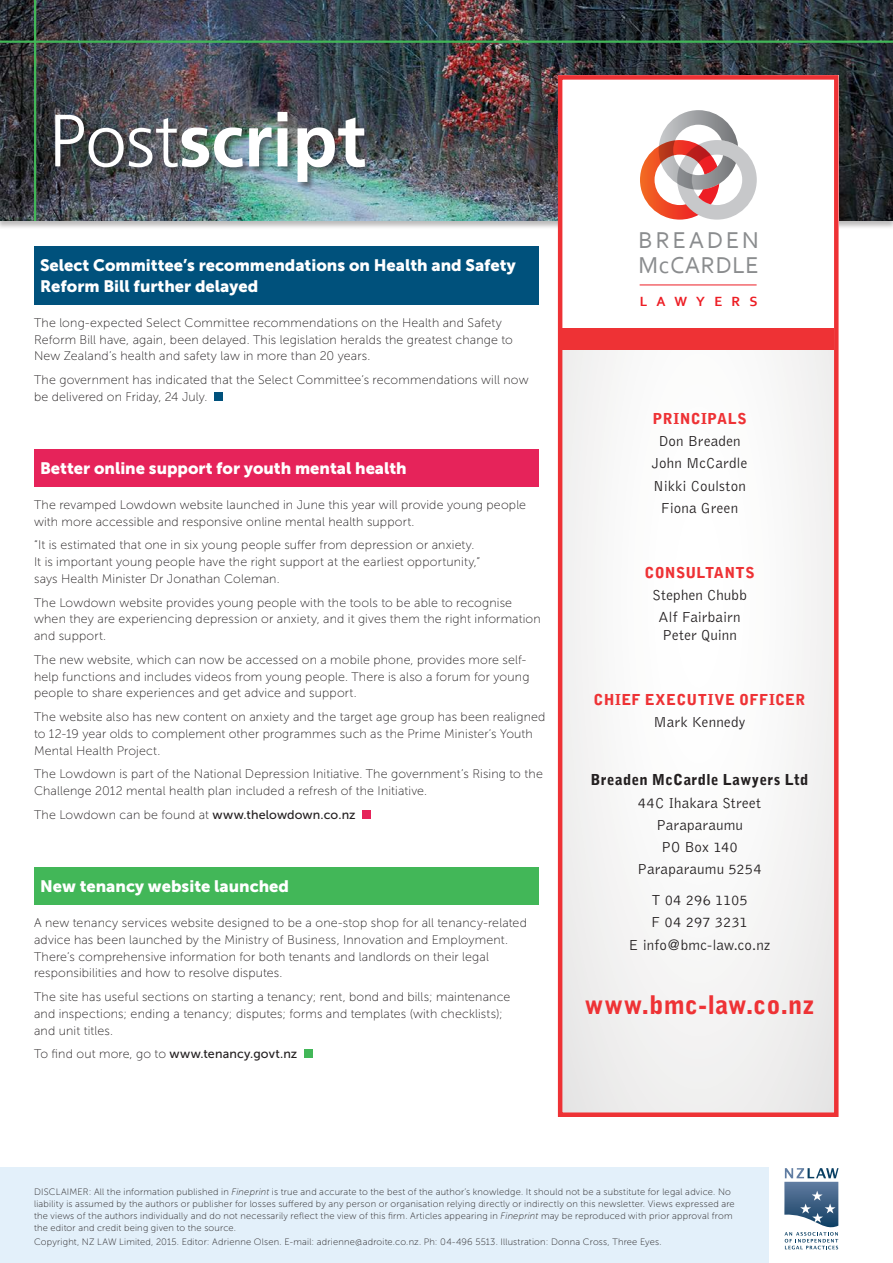
<style>
.page{position:relative;width:893px;height:1263px;background:#fff}
.page>*{position:absolute;margin:0;border:0;box-sizing:border-box;transform-origin:0 0}
.t1{font:700 73.95px "Frutiger";letter-spacing:-.005em;color:#fff}
.Body_Bell_Gothic{font:900 25.5px "Bell Gothic";letter-spacing:.015em;color:#ee3235}
.t2{font:24px/24.9px "Corbel";letter-spacing:.025em;color:#8a8c8e}
.Postscript_heads{font:16.5px/21px "Museo Sans 900";color:#fff}
.Body_Bell_Gothic-2{font:300 15px/18px "Bell Gothic";letter-spacing:.01em;color:#231f20}
.Body_Bell_Gothic-3{font:900 15px "Bell Gothic";letter-spacing:.02em;color:#ee3235}
.Body_Bell_Gothic-4{font:900 15px "Bell Gothic";letter-spacing:.025em;color:#231f20}
.t3{font:700 13.95px "Corbel";letter-spacing:.66em;color:#ed1d24}
.body_text{font:12.45px/16.8px "Museo Sans 100";letter-spacing:.015em;color:#231f20}
.body_text-2{font:12.45px "Museo Sans 500";letter-spacing:.015em;color:#231f20}
.Body_Small{font:9.3px/12px "Museo Sans 100";letter-spacing:.025em;color:#231f20}
.s1{font-weight:300}
.s2{font-family:"Museo Sans 500"}
.s3{font-family:"Museo Sans 100"}
.s4{font-style:italic}
</style>
<div class="page">
<div style="left:0;top:0;width:893px;height:229px;background:#231f20;opacity:.3"></div>
<img style="left:0;top:0;width:893px;height:221px">
<div style="left:56px;top:112px;width:318px;height:79px;background:#231f20;opacity:.5"></div>
<hr style="left:34px;top:0;width:2px;height:221px;background:#42b758">
<hr style="left:0;top:41px;width:893px;height:2px;background:#42b758">
<div style="left:0;top:1167px;width:769px;height:96px;background:#e3f0fa"></div>
<svg style="left:784px;top:1168px;width:54px;height:81px"></svg>
<div style="left:34px;top:246px;width:504px;height:59px;background:#00517c"></div>
<div style="left:214px;top:392px;width:9px;height:9px;background:#00517c"></div>
<div style="left:34px;top:449px;width:504px;height:38px;background:#e6235a"></div>
<div style="left:362px;top:810px;width:9px;height:9px;background:#e6235a"></div>
<div style="left:34px;top:867px;width:504px;height:38px;background:#42b758"></div>
<div style="left:304px;top:1050px;width:9px;height:8px;background:#42b758"></div>
<div style="left:560px;top:77px;width:276px;height:1038px;background:#f6f6f6"></div>
<div style="left:560px;top:77px;width:276px;height:263px;background:#fff"></div>
<div style="left:558px;top:75px;width:280px;height:1042px;border:4px solid #ee3235"></div>
<div style="left:562px;top:328px;width:272px;height:22px;background:#ee3235"></div>
<svg style="left:640px;top:110px;width:117px;height:110px"></svg>
<hr style="left:640px;top:285px;width:117px;height:1px;background:#ed1d24">
<p class="t1" style="left:49px;top:97px;width:319px"><span class="s1">Post</span>script</p>
<p class="Postscript_heads" style="left:40px;top:255px;width:477px">Select Committee’s recommendations on Health and Safety<br>Reform Bill further delayed</p>
<p class="body_text" style="left:34px;top:314px;width:480px">The long-expected Select Committee recommendations on the Health and Safety<br>Reform Bill have, again, been delayed. This legislation heralds the greatest change to<br>New Zealand’s health and safety law in more than 20 years.</p>
<p class="body_text" style="left:34px;top:371px;width:496px">The government has indicated that the Select Committee’s recommendations will now be delivered on Friday, 24 July.</p>
<p class="Postscript_heads" style="left:40px;top:458px;width:368px">Better online support for youth mental health</p>
<p class="body_text" style="left:34px;top:496px;width:494px">The revamped Lowdown website launched in June this year will provide young people with more accessible and responsive online mental health support.</p>
<p class="body_text" style="left:34px;top:537px;width:448px">“It is estimated that one in six young people suffer from depression or anxiety.<br>It is important young people have the right support at the earliest opportunity,” says Health Minister Dr Jonathan Coleman.</p>
<p class="body_text" style="left:34px;top:594px;width:508px">The Lowdown website provides young people with the tools to be able to recognise when they are experiencing depression or anxiety, and it gives them the right information and support.</p>
<p class="body_text" style="left:34px;top:651px;width:497px">The new website, which can now be accessed on a mobile phone, provides more self&shy;help functions and includes videos from young people. There is also a forum for young people to share experiences and get advice and support.</p>
<p class="body_text" style="left:34px;top:708px;width:513px">The website also has new content on anxiety and the target age group has been realigned to 12-19 year olds to complement other programmes such as the Prime Minister’s Youth<br>Mental Health Project.</p>
<p class="body_text" style="left:34px;top:766px;width:510px">The Lowdown is part of the National Depression Initiative. The government’s Rising to the<br>Challenge 2012 mental health plan included a refresh of the Initiative.</p>
<p class="body_text" style="left:34px;top:806px;width:323px">The Lowdown can be found at <span class="s2">www.thelowdown.co.nz</span></p>
<p class="Postscript_heads" style="left:40px;top:876px;width:251px">New tenancy website launched</p>
<p class="body_text" style="left:34px;top:914px;width:494px">A new tenancy services website designed to be a one-stop shop for all tenancy-related advice has been launched by the Ministry of Business, Innovation and Employment.<br>There’s comprehensive information for both tenants and landlords on their legal responsibilities and how to resolve disputes.</p>
<p class="body_text" style="left:34px;top:988px;width:478px">The site has useful sections on starting a tenancy; rent, bond and bills; maintenance and inspections; ending a tenancy; disputes; forms and templates (with checklists); and unit titles.</p>
<p class="body_text-2" style="left:34px;top:1047px;width:265px"><span class="s3">To find out more, go to</span> www.tenancy.govt.nz</p>
<p class="t2" style="left:639px;top:227px;width:122px">BREADEN<br>McCARDLE</p>
<p class="t3" style="left:640px;top:292px;width:119px">LAWYERS</p>
<p class="Body_Bell_Gothic-3" style="left:652px;top:410px;width:96px">PRINCIPALS</p>
<p class="Body_Bell_Gothic-2" style="left:658px;top:432px;width:84px">Don Breaden</p>
<p class="Body_Bell_Gothic-2" style="left:652px;top:455px;width:97px">John McCardle</p>
<p class="Body_Bell_Gothic-2" style="left:653px;top:477px;width:94px">Nikki Coulston</p>
<p class="Body_Bell_Gothic-2" style="left:661px;top:499px;width:79px">Fiona Green</p>
<p class="Body_Bell_Gothic-3" style="left:645px;top:563px;width:111px">CONSULTANTS</p>
<p class="Body_Bell_Gothic-2" style="left:652px;top:586px;width:96px">Stephen Chubb</p>
<p class="Body_Bell_Gothic-2" style="left:659px;top:608px;width:83px">Alf Fairbairn<br>Peter Quinn</p>
<p class="Body_Bell_Gothic-3" style="left:594px;top:691px;width:213px">CHIEF EXECUTIVE OFFICER</p>
<p class="Body_Bell_Gothic-2" style="left:654px;top:713px;width:93px">Mark Kennedy</p>
<p class="Body_Bell_Gothic-4" style="left:590px;top:771px;width:220px">Breaden McCardle Lawyers Ltd</p>
<p class="Body_Bell_Gothic-2" style="left:638px;top:794px;width:125px">44C Ihakara Street</p>
<p class="Body_Bell_Gothic-2" style="left:656px;top:816px;width:88px">Paraparaumu</p>
<p class="Body_Bell_Gothic-2" style="left:661px;top:838px;width:78px">PO Box 140</p>
<p class="Body_Bell_Gothic-2" style="left:637px;top:861px;width:126px">Paraparaumu 5254</p>
<p class="Body_Bell_Gothic-2" style="left:651px;top:891px;width:98px">T 04 296 1105</p>
<p class="Body_Bell_Gothic-2" style="left:651px;top:914px;width:98px">F 04 297 3231</p>
<p class="Body_Bell_Gothic-2" style="left:629px;top:936px;width:143px">E info@bmc-law.co.nz</p>
<p class="Body_Bell_Gothic" style="left:585px;top:990px;width:231px">www.bmc-law.co.nz</p>
<p class="Body_Small" style="left:34px;top:1186px;width:702px">DISCLAIMER: All the information published in <span class="s4">Fineprint</span> is true and accurate to the best of the author’s knowledge. It should not be a substitute for legal advice. No liability is assumed by the authors or publisher for losses suffered by any person or organisation relying directly or indirectly on this newsletter. Views expressed are the views of the authors individually and do not necessarily reflect the view of this firm. Articles appearing in <span class="s4">Fineprint</span> may be reproduced with prior approval from the editor and credit being given to the source.</p>
<p class="Body_Small" style="left:34px;top:1236px;width:629px">Copyright, NZ LAW Limited, 2015. Editor: Adrienne Olsen. E-mail: adrienne@adroite.co.nz. Ph: 04-496 5513. Illustration: Donna Cross, Three Eyes.</p>
</div>
